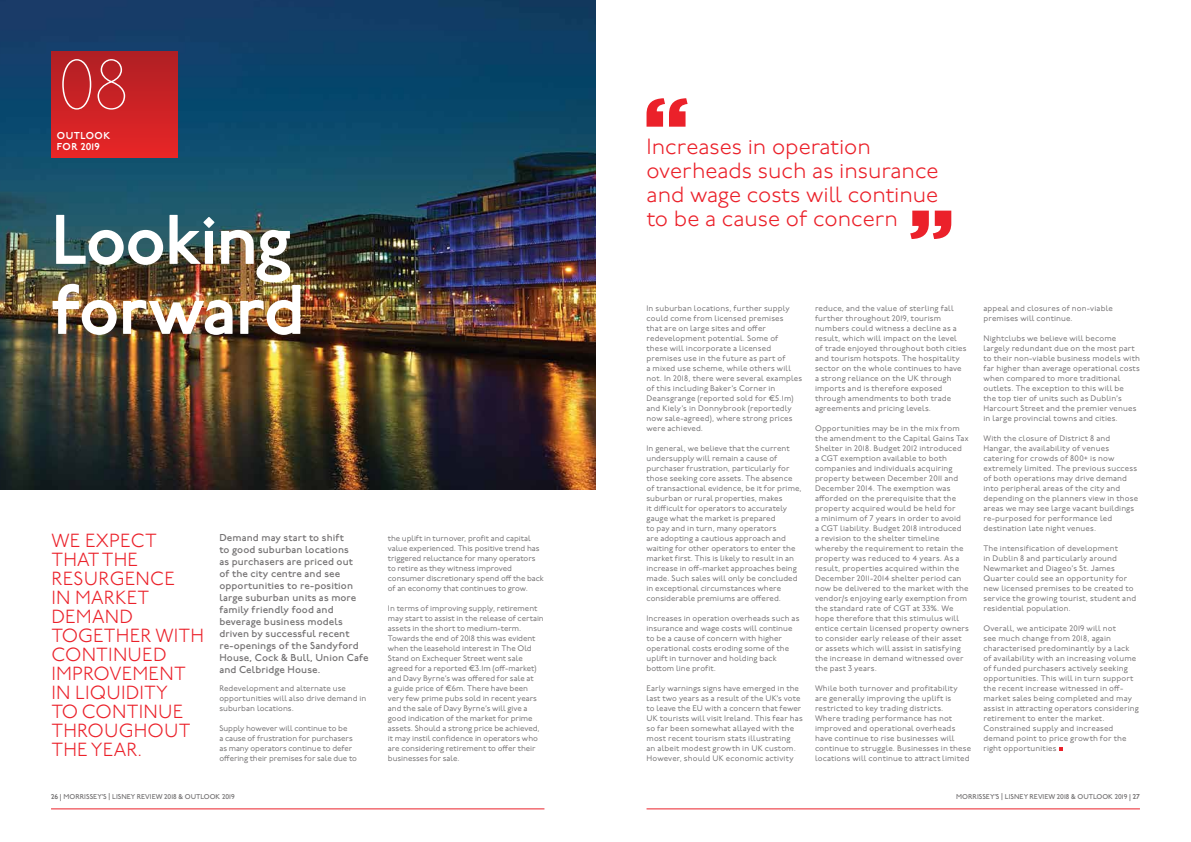
<style>
.page{position:relative;width:1191px;height:842px;background:#fff}
.page>*{position:absolute;margin:0;border:0;box-sizing:border-box;transform-origin:0 0}
.t1{font:600 70px/70px "P22 Underground";letter-spacing:-.025em;color:#fff}
.t2{font:100 69.1px "P22 Underground";color:#fff}
.t3{font:300 22px/24px "P22 Underground";color:#eb212a}
.t4{font:300 19px/19px "P22 Underground";letter-spacing:.01em;color:#eb212a}
.t5{font:500 10px/12px "P22 Underground";letter-spacing:.01em;color:#737172}
.t6{font:600 10px/11px "P22 Underground";letter-spacing:.045em;color:#fff}
.t7{font:8px/10px "P22 Underground";letter-spacing:.015em;color:#737172}
.t8{font:8px/10px "P22 Underground";letter-spacing:-.005em;color:#737172}
.t9{font:8px/10px "P22 Underground";letter-spacing:-.01em;color:#737172}
.t10{font:500 7px "P22 Underground";color:#737172}
.s1{font-weight:600}
</style>
<div class="page">
<hr style="left:51px;top:808px;width:493px;height:1px;background:#eb212a">
<hr style="left:646px;top:808px;width:494px;height:1px;background:#eb212a">
<img style="left:0;top:0;width:595px;height:489px">
<svg style="left:1059px;top:747px;width:3px;height:4px"></svg>
<div style="left:51px;top:51px;width:127px;height:106px;background:linear-gradient(to bottom,#af1f24,#e82526)"></div>
<svg style="left:910px;top:211px;width:41px;height:28px"></svg>
<svg style="left:646px;top:98px;width:41px;height:29px"></svg>
<h2 class="t2" style="left:57px;top:47px;width:75px">08</h2>
<p class="t6" style="left:57px;top:131px;width:55px">OUTLOOK<br>FOR 2019</p>
<h3 class="t3" style="left:646px;top:136px;width:293px">Increases in operation overheads such as insurance and wage costs will continue to be a cause of concern</h3>
<h1 class="t1" style="left:51px;top:208px;width:256px">Looking forward</h1>
<p class="t7" style="left:646px;top:304px;width:157px">In suburban locations, further supply could come from licensed premises<br>that are on large sites and offer redevelopment potential. Some of<br>these will incorporate a licensed premises use in the future as part of<br>a mixed use scheme, while others will not. In 2018, there were several examples of this including Baker’s Corner in Deansgrange (reported sold for €5.1m) and Kiely’s in Donnybrook (reportedly now sale-agreed), where strong prices were achieved.</p>
<p class="t7" style="left:646px;top:444px;width:157px">In general, we believe that the current undersupply will remain a cause of purchaser frustration, particularly for those seeking core assets. The absence of transactional evidence, be it for prime, suburban or rural properties, makes<br>it difficult for operators to accurately gauge what the market is prepared<br>to pay and in turn, many operators<br>are adopting a cautious approach and waiting for other operators to enter the market first. This is likely to result in an increase in off-market approaches being made. Such sales will only be concluded in exceptional circumstances where considerable premiums are offered.</p>
<p class="t7" style="left:646px;top:614px;width:154px">Increases in operation overheads such as insurance and wage costs will continue to be a cause of concern with higher operational costs eroding some of the uplift in turnover and holding back bottom line profit.</p>
<p class="t7" style="left:646px;top:684px;width:158px">Early warnings signs have emerged in the last two years as a result of the UK’s vote to leave the EU with a concern that fewer UK tourists will visit Ireland. This fear has so far been somewhat allayed with the most recent tourism stats illustrating<br>an albeit modest growth in UK custom.<br>However, should UK economic activity</p>
<p class="t7" style="left:815px;top:304px;width:153px">reduce, and the value of sterling fall further throughout 2019, tourism numbers could witness a decline as a result, which will impact on the level of trade enjoyed throughout both cities and tourism hotspots. The hospitality sector on the whole continues to have a strong reliance on the UK through imports and is therefore exposed through amendments to both trade agreements and pricing levels.</p>
<p class="t7" style="left:815px;top:424px;width:155px">Opportunities may be in the mix from the amendment to the Capital Gains Tax Shelter in 2018. Budget 2012 introduced<br>a CGT exemption available to both companies and individuals acquiring property between December 2011 and December 2014. The exemption was afforded on the prerequisite that the property acquired would be held for<br>a minimum of 7 years in order to avoid<br>a CGT liability. Budget 2018 introduced<br>a revision to the shelter timeline whereby the requirement to retain the property was reduced to 4 years. As a result, properties acquired within the December 2011-2014 shelter period can now be delivered to the market with the vendor/s enjoying early exemption from the standard rate of CGT at 33%. We hope therefore that this stimulus will entice certain licensed property owners to consider early release of their asset or assets which will assist in satisfying the increase in demand witnessed over the past 3 years.</p>
<p class="t7" style="left:815px;top:684px;width:158px">While both turnover and profitability are generally improving the uplift is restricted to key trading districts.<br>Where trading performance has not improved and operational overheads have continue to rise businesses will continue to struggle. Businesses in these locations will continue to attract limited</p>
<h3 class="t4" style="left:51px;top:532px;width:154px">WE EXPECT<br>THAT THE<br>RESURGENCE<br>IN MARKET<br>DEMAND<br>TOGETHER WITH<br>CONTINUED<br>IMPROVEMENT<br>IN LIQUIDITY<br>TO CONTINUE<br>THROUGHOUT<br>THE YEAR.</h3>
<p class="t5" style="left:219px;top:532px;width:151px">Demand may start to shift<br>to good suburban locations<br>as purchasers are priced out<br>of the city centre and see opportunities to re-position large suburban units as more family friendly food and beverage business models driven by successful recent re-openings of the Sandyford<br>House, Cock &amp; Bull, Union Cafe and Celbridge House.</p>
<p class="t9" style="left:388px;top:534px;width:157px">the uplift in turnover, profit and capital value experienced. This positive trend has triggered reluctance for many operators to retire as they witness improved consumer discretionary spend off the back of an economy that continues to grow.</p>
<p class="t8" style="left:388px;top:604px;width:157px">In terms of improving supply, retirement may start to assist in the release of certain assets in the short to medium-term.<br>Towards the end of 2018 this was evident when the leasehold interest in The Old Stand on Exchequer Street went sale agreed for a reported €3.1m (off-market) and Davy Byrne’s was offered for sale at<br>a guide price of €6m. There have been very few prime pubs sold in recent years and the sale of Davy Byrne’s will give a good indication of the market for prime assets. Should a strong price be achieved, it may instil confidence in operators who are considering retirement to offer their businesses for sale.</p>
<p class="t7" style="left:219px;top:684px;width:148px">Redevelopment and alternate use opportunities will also drive demand in suburban locations.</p>
<p class="t9" style="left:219px;top:724px;width:139px">Supply however will continue to be<br>a cause of frustration for purchasers as many operators continue to defer offering their premises for sale due to</p>
<p class="t7" style="left:983px;top:304px;width:131px">appeal and closures of non-viable premises will continue.</p>
<p class="t7" style="left:983px;top:334px;width:158px">Nightclubs we believe will become largely redundant due on the most part to their non-viable business models with far higher than average operational costs when compared to more traditional outlets. The exception to this will be<br>the top tier of units such as Dublin’s Harcourt Street and the premier venues in large provincial towns and cities.</p>
<p class="t7" style="left:983px;top:434px;width:156px">With the closure of District 8 and Hangar, the availability of venues catering for crowds of 800+ is now extremely limited. The previous success of both operations may drive demand into peripheral areas of the city and depending on the planners view in those areas we may see large vacant buildings re-purposed for performance led destination late night venues.</p>
<p class="t7" style="left:983px;top:544px;width:154px">The intensification of development<br>in Dublin 8 and particularly around Newmarket and Diageo’s St. James Quarter could see an opportunity for new licensed premises to be created to service the growing tourist, student and residential population.</p>
<p class="t7" style="left:983px;top:624px;width:157px">Overall, we anticipate 2019 will not<br>see much change from 2018, again characterised predominantly by a lack of availability with an increasing volume of funded purchasers actively seeking opportunities. This will in turn support the recent increase witnessed in off&shy;market sales being completed and may assist in attracting operators considering retirement to enter the market.<br>Constrained supply and increased demand point to price growth for the right opportunities</p>
<p class="t10" style="left:51px;top:793px;width:185px"><span class="s1">26</span> | MORRISSEY’S | LISNEY REVIEW 2018 &amp; OUTLOOK 2019</p>
<p class="t10" style="left:956px;top:793px;width:185px">MORRISSEY’S | LISNEY REVIEW 2018 &amp; OUTLOOK 2019 | <span class="s1">27</span></p>
</div>
